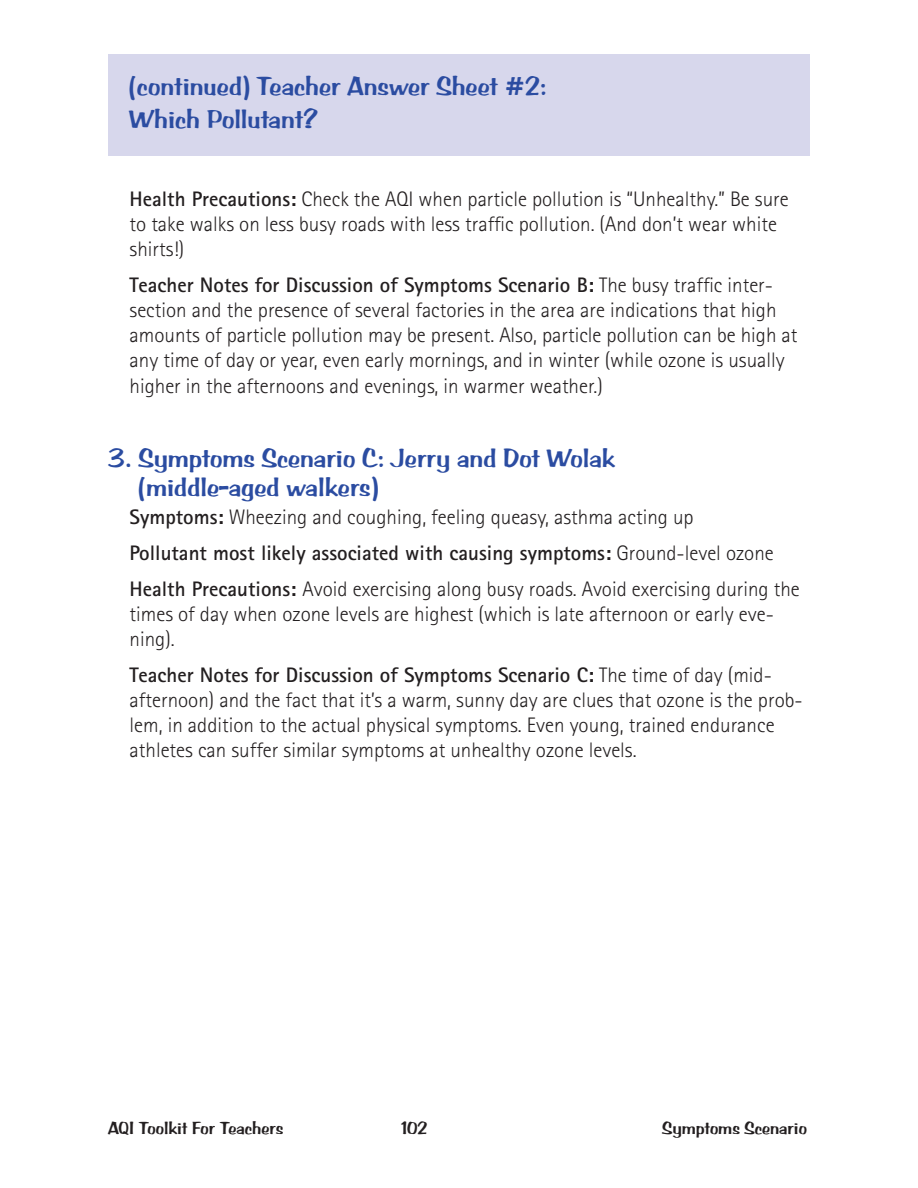
<style>
.page{position:relative;width:918px;height:1188px;background:#fff}
.page>*{position:absolute;margin:0;border:0;box-sizing:border-box;transform-origin:0 0}
.subhead1{font:27px/32.4px "Arab Bru D";color:#2b4ca1}
.question_sheet_body{font:300 21px/25.2px "Rotis Sans Serif";color:#231f20}
.question_sheet_body-2{font:700 21px "Rotis Sans Serif";color:#231f20}
.t1{font:18px "Arab Bru D";color:#231f20}
.s1{font-weight:700}
.s2{font-weight:300}
</style>
<div class="page">
<div style="left:108px;top:54px;width:702px;height:101px;background:#d7d7ec"></div>
<p class="subhead1" style="left:129px;top:70px;width:419px">(continued) Teacher Answer Sheet #2:<br>Which Pollutant?</p>
<p class="question_sheet_body" style="left:130px;top:186px;width:661px"><span class="s1">Health Precautions:</span> Check the AQI when particle pollution is “Unhealthy.” Be sure to take walks on less busy roads with less traffic pollution. (And don’t wear white shirts!)</p>
<p class="question_sheet_body" style="left:130px;top:272px;width:669px"><span class="s1">Teacher Notes for Discussion of Symptoms Scenario B:</span> The busy traffic inter&shy;section and the presence of several factories in the area are indications that high amounts of particle pollution may be present. Also, particle pollution can be high at any time of day or year, even early mornings, and in winter (while ozone is usually higher in the afternoons and evenings, in warmer weather.)</p>
<p class="subhead1" style="left:138px;top:444px;width:478px;line-height:28.5px;text-indent:-30px">3. Symptoms Scenario C: Jerry and Dot Wolak (middle-aged walkers)</p>
<p class="question_sheet_body" style="left:130px;top:504px;width:566px"><span class="s1">Symptoms:</span> Wheezing and coughing, feeling queasy, asthma acting up</p>
<p class="question_sheet_body-2" style="left:130px;top:539px;width:646px">Pollutant most likely associated with causing symptoms: <span class="s2">Ground-level ozone</span></p>
<p class="question_sheet_body" style="left:130px;top:576px;width:672px"><span class="s1">Health Precautions:</span> Avoid exercising along busy roads. Avoid exercising during the times of day when ozone levels are highest (which is late afternoon or early eve&shy;ning).</p>
<p class="question_sheet_body" style="left:130px;top:662px;width:675px"><span class="s1">Teacher Notes for Discussion of Symptoms Scenario C:</span> The time of day (mid&shy;afternoon) and the fact that it’s a warm, sunny day are clues that ozone is the prob&shy;lem, in addition to the actual physical symptoms. Even young, trained endurance athletes can suffer similar symptoms at unhealthy ozone levels.</p>
<p class="t1" style="left:108px;top:1118px;width:177px">AQI Toolkit For Teachers</p>
<p class="t1" style="left:401px;top:1118px;width:28px">102</p>
<p class="t1" style="left:662px;top:1118px;width:146px">Symptoms Scenario</p>
</div>
